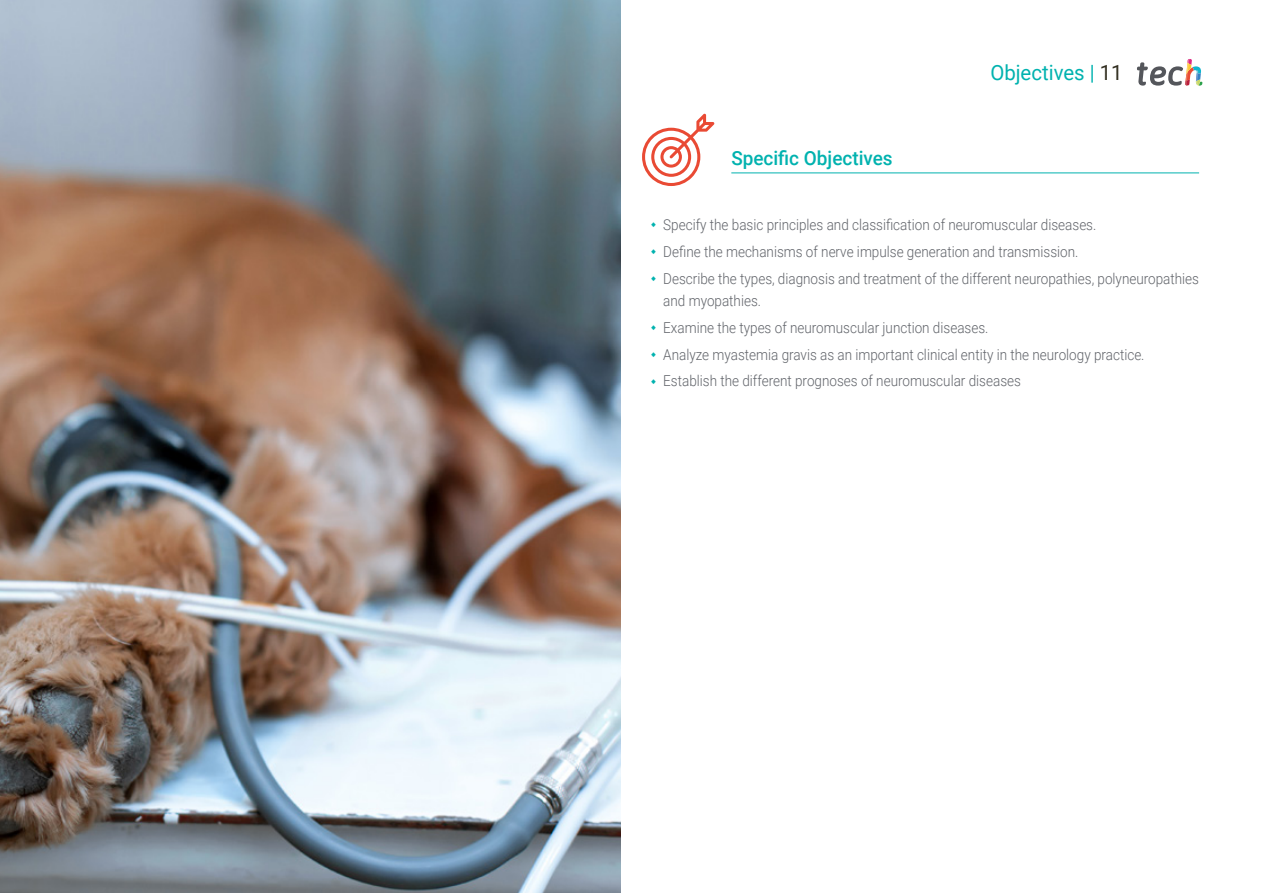
<style>
.page{position:relative;width:1263px;height:893px;background:#fff}
.page>*{position:absolute;margin:0;border:0;box-sizing:border-box;transform-origin:0 0}
.t1{font:21px "Roboto";color:#00b2af}
.t2{font:500 19.5px "Roboto";color:#00b2af}
.t3{font:300 15px/26.7px "Roboto";color:#61646a;scale:.9 1}
.s1{color:#312e20}
</style>
<div class="page">
<hr style="left:731px;top:173px;width:468px;height:1px;background:#00b2af">
<svg style="left:642px;top:114px;width:72px;height:72px"></svg>
<svg style="left:1137px;top:59px;width:65px;height:27px"></svg>
<img style="left:0;top:0;width:621px;height:893px">
<h2 class="t2" style="left:731px;top:144px;width:163px">Specific Objectives</h2>
<h1 class="t1" style="left:990px;top:57px;width:134px">Objectives | <span class="s1">11</span></h1>
<p class="t3" style="left:663px;top:211px;width:597px">Specify the basic principles and classification of neuromuscular diseases.<br>Define the mechanisms of nerve impulse generation and transmission.<br>Describe the types, diagnosis and treatment of the different neuropathies, polyneuropathies</p>
<p class="t3" style="left:663px;top:287px;width:536px">and myopathies.<br>Examine the types of neuromuscular junction diseases.<br>Analyze myastemia gravis as an important clinical entity in the neurology practice.<br>Establish the different prognoses of neuromuscular diseases</p>
</div>
